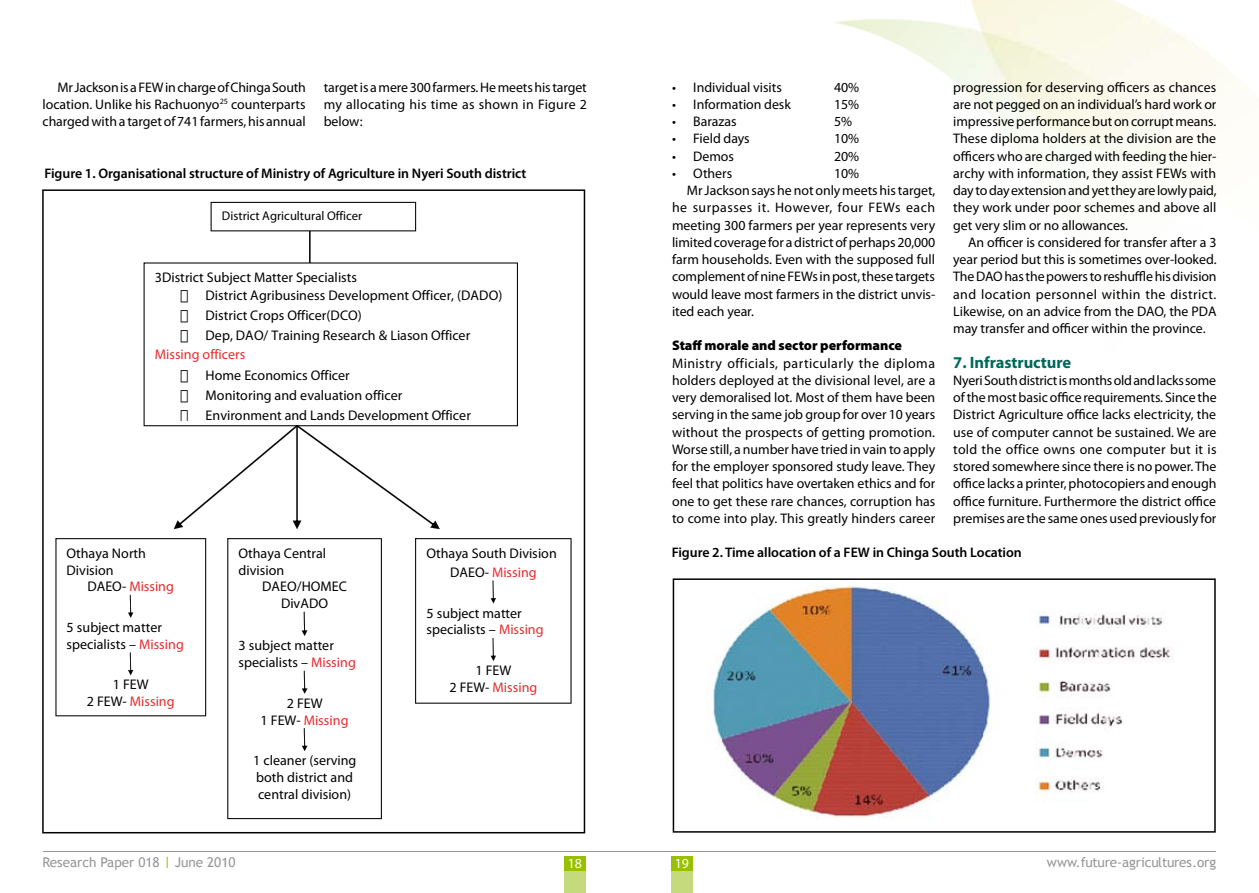
<style>
.page{position:relative;width:1259px;height:893px;background:#fff}
.page>*{position:absolute;margin:0;border:0;box-sizing:border-box;transform-origin:0 0}
.t1{font:700 16.5px "Myriad Pro";letter-spacing:-.005em;color:#00695b}
.t2{font:13.95px/16.8px "Myriad Pro";color:#010101}
.t3{font:13.95px "Myriad Pro";color:#e72b2f}
.t4{font:13.8px/17.2px "Myriad Pro";letter-spacing:-.005em;color:#000;text-align:justify}
.t5{font:600 13.8px "Myriad Pro";letter-spacing:-.005em;color:#000}
.t6{font:13.8px "Myriad Pro";letter-spacing:.035em;color:#000}
.t7{font:900 13.8px "Myriad Pro";letter-spacing:-.005em;color:#000}
.t8{font:13.8px "Myriad Pro";color:#fff}
.t9{font:13.5px "Trebuchet MS";color:#97979b}
.t10{font:12.6px "Myriad Pro";color:#010101}
.s1{color:#010101}
.s2{color:#e72b2f}
.s3{color:#98c000}
</style>
<div class="page">
<div style="left:564px;top:856px;width:22px;height:15px;background:#98c000"></div>
<div style="left:564px;top:871px;width:22px;height:22px;background:#c5d97d"></div>
<hr style="left:43px;top:851px;width:586px;height:1px;background:#97979b">
<img style="left:835px;top:17px;width:157px;height:101px">
<div style="left:671px;top:856px;width:21px;height:15px;background:#98c000"></div>
<div style="left:671px;top:871px;width:21px;height:22px;background:#c5d97d"></div>
<hr style="left:629px;top:851px;width:587px;height:1px;background:#97979b">
<svg style="left:42px;top:189px;width:543px;height:644px"></svg>
<svg style="left:672px;top:578px;width:543px;height:255px"></svg>
<svg style="left:181px;top:289px;width:7px;height:13px"></svg>
<svg style="left:181px;top:310px;width:7px;height:12px"></svg>
<svg style="left:181px;top:330px;width:7px;height:12px"></svg>
<svg style="left:181px;top:370px;width:7px;height:12px"></svg>
<svg style="left:181px;top:390px;width:7px;height:12px"></svg>
<svg style="left:174px;top:410px;width:266px;height:119px"></svg>
<p class="t4" style="left:43px;top:78px;width:265px;text-indent:15px">Mr Jackson is a FEW in charge of Chinga South location. Unlike his Rachuonyo<sup>25</sup> counterparts charged with a target of 741 farmers, his annual</p>
<p class="t4" style="left:324px;top:78px;width:265px">target is a mere 300 farmers. He meets his target my allocating his time as shown in Figure 2 below:</p>
<p class="t4" style="left:672px;top:78px;width:111px">• Individual visits</p>
<p class="t4" style="left:834px;top:78px;width:27px">40%</p>
<p class="t4" style="left:672px;top:95px;width:120px">• Information desk</p>
<p class="t4" style="left:834px;top:95px;width:27px">15%</p>
<p class="t4" style="left:672px;top:113px;width:66px">• Barazas</p>
<p class="t4" style="left:834px;top:113px;width:20px">5%</p>
<p class="t4" style="left:672px;top:130px;width:79px">• Field days</p>
<p class="t4" style="left:834px;top:130px;width:27px">10%</p>
<p class="t4" style="left:672px;top:147px;width:64px">• Demos</p>
<p class="t4" style="left:834px;top:147px;width:27px">20%</p>
<p class="t4" style="left:672px;top:164px;width:62px">• Others</p>
<p class="t4" style="left:834px;top:164px;width:27px">10%</p>
<p class="t4" style="left:687px;top:182px;width:250px">Mr Jackson says he not only meets his target,</p>
<p class="t6" style="left:672px;top:199px;width:265px">he surpasses it. However, four FEWs each</p>
<p class="t4" style="left:672px;top:216px;width:265px">meeting 300 farmers per year represents very</p>
<p class="t4" style="left:672px;top:233px;width:265px">limited coverage for a district of perhaps 20,000</p>
<p class="t4" style="left:672px;top:251px;width:264px">farm households. Even with the supposed full</p>
<p class="t4" style="left:672px;top:268px;width:264px">complement of nine FEWs in post, these targets</p>
<p class="t4" style="left:672px;top:285px;width:265px">would leave most farmers in the district unvis-</p>
<p class="t4" style="left:672px;top:302px;width:83px">ited each year.</p>
<p class="t7" style="left:672px;top:338px;width:231px">Staff morale and sector performance</p>
<p class="t4" style="left:672px;top:354px;width:265px">Ministry officials, particularly the diploma holders deployed at the divisional level, are a very demoralised lot. Most of them have been serving in the same job group for over 10 years without the prospects of getting promotion.<br>Worse still, a number have tried in vain to apply for the employer sponsored study leave. They feel that politics have overtaken ethics and for one to get these rare chances, corruption has to come into play. This greatly hinders career</p>
<p class="t5" style="left:44px;top:164px;width:484px">Figure 1. Organisational structure of Ministry of Agriculture in Nyeri South district</p>
<p class="t10" style="left:222px;top:208px;width:142px">District Agricultural Officer</p>
<p class="t2" style="left:206px;top:268px;width:298px;line-height:17.5px;text-indent:-51px">3District Subject Matter Specialists<br>District Agribusiness Development Officer, (DADO)</p>
<p class="t2" style="left:206px;top:305px;width:266px;line-height:20.2px">District Crops Officer(DCO)<br>Dep, DAO/ Training Research &amp; Liason Officer</p>
<p class="t3" style="left:155px;top:346px;width:92px">Missing officers</p>
<p class="t2" style="left:206px;top:365px;width:267px;line-height:20.1px">Home Economics Officer<br>Monitoring and evaluation officer<br>Environment and Lands Development Officer</p>
<p class="t4" style="left:953px;top:78px;width:265px">progression for deserving officers as chances are not pegged on an individual’s hard work or impressive performance but on corrupt means.<br>These diploma holders at the division are the officers who are charged with feeding the hier&shy;archy with information, they assist FEWs with day to day extension and yet they are lowly paid, they work under poor schemes and above all get very slim or no allowances.</p>
<p class="t4" style="left:953px;top:233px;width:265px;text-indent:15px">An officer is considered for transfer after a 3 year period but this is sometimes over-looked.<br>The DAO has the powers to reshuffle his division and location personnel within the district.<br>Likewise, on an advice from the DAO, the PDA may transfer and officer within the province.</p>
<p class="t1" style="left:953px;top:351px;width:120px">7. Infrastructure</p>
<p class="t4" style="left:953px;top:371px;width:265px">Nyeri South district is months old and lacks some of the most basic office requirements. Since the District Agriculture office lacks electricity, the use of computer cannot be sustained. We are told the office owns one computer but it is stored somewhere since there is no power. The office lacks a printer, photocopiers and enough office furniture. Furthermore the district office premises are the same ones used previously for</p>
<p class="t2" style="left:67px;top:544px;width:81px">Othaya North<br>Division</p>
<p class="t3" style="left:87px;top:578px;width:88px"><span class="s1">DAEO-</span> Missing</p>
<p class="t2" style="left:67px;top:618px;width:119px">5 subject matter specialists – <span class="s2">Missing</span></p>
<p class="t2" style="left:87px;top:676px;width:89px;text-align:center">1 FEW<br>2 FEW- <span class="s2">Missing</span></p>
<p class="t2" style="left:239px;top:544px;width:89px">Othaya Central division</p>
<p class="t2" style="left:262px;top:578px;width:86px;text-align:center">DAEO/HOMEC<br>DivADO</p>
<p class="t2" style="left:239px;top:637px;width:119px">3 subject matter specialists – <span class="s2">Missing</span></p>
<p class="t2" style="left:261px;top:694px;width:89px;text-align:center">2 FEW<br>1 FEW- <span class="s2">Missing</span></p>
<p class="t2" style="left:253px;top:752px;width:105px">1 cleaner (serving both district and central division)</p>
<p class="t2" style="left:426px;top:543px;width:132px;line-height:19.4px;text-align:center">Othaya South Division<br>DAEO- <span class="s2">Missing</span></p>
<p class="t2" style="left:426px;top:604px;width:119px">5 subject matter specialists – <span class="s2">Missing</span></p>
<p class="t2" style="left:449px;top:662px;width:89px;text-align:center">1 FEW<br>2 FEW- <span class="s2">Missing</span></p>
<p class="t5" style="left:671px;top:544px;width:352px">Figure 2. Time allocation of a FEW in Chinga South Location</p>
<p class="t9" style="left:43px;top:854px;width:194px">Research Paper 018 <span class="s3">|</span> June 2010</p>
<p class="t8" style="left:568px;top:855px;width:16px">18</p>
<p class="t9" style="left:1046px;top:854px;width:171px">www.future-agricultures.org</p>
<p class="t8" style="left:675px;top:855px;width:16px">19</p>
</div>
